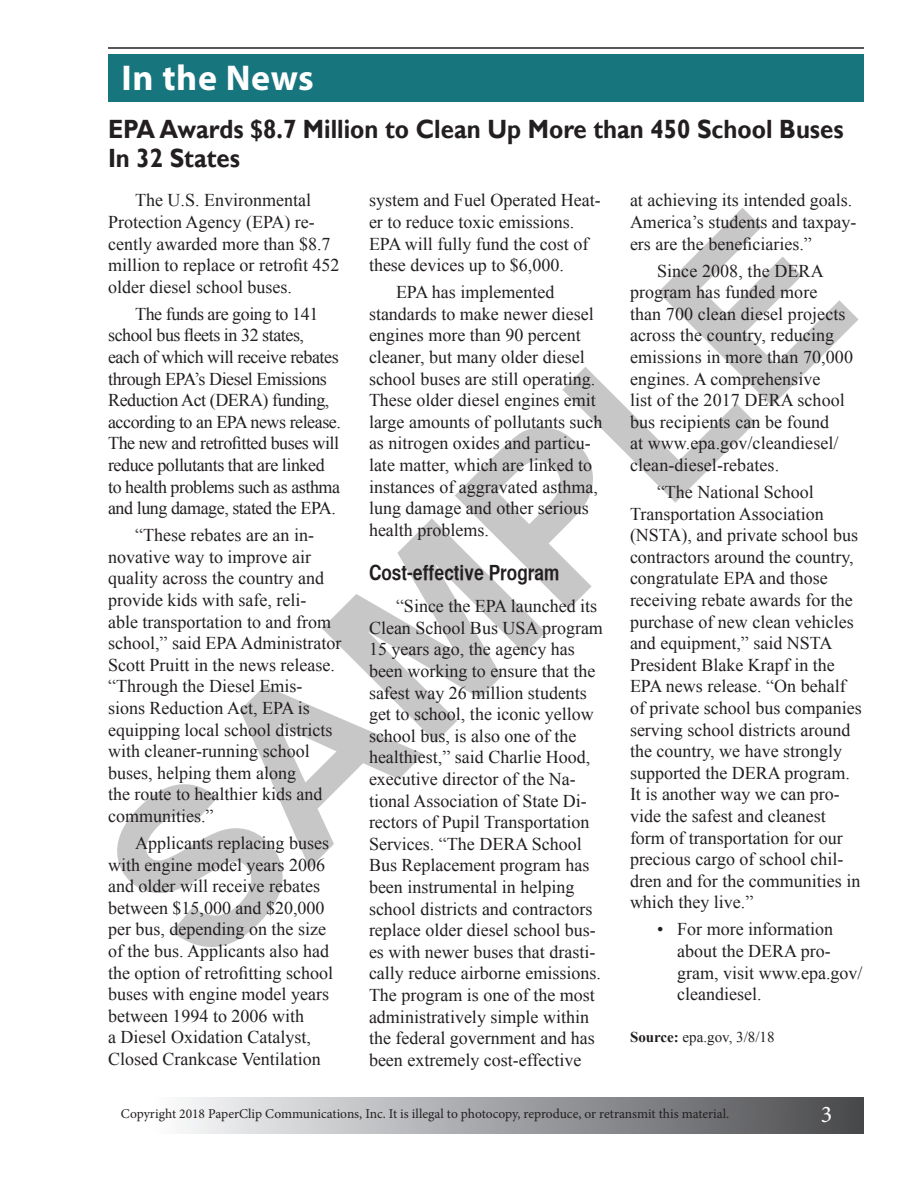
<style>
.page{position:relative;width:918px;height:1188px;background:#fff}
.page>*{position:absolute;margin:0;border:0;box-sizing:border-box;transform-origin:0 0}
.t1{font:700 225px "Arial";color:#231f20}
.Section_Header_White{font:700 36px "Myriad Pro";letter-spacing:.02em;color:#fff}
.Article_Titles{font:700 26.4px/28.8px "Gill Sans";color:#231f20;scale:.91 1}
.t2{font:24px "Minion Pro";color:#fff}
.Subhead{font:21px "Helvetica CY Bold";color:#231f20}
.Body{font:18px/21.6px "Times New Roman";color:#231f20}
.Body-2{font:18px/21.6px "Times New Roman";letter-spacing:-.025em;color:#231f20}
.Source{font:15px "Times New Roman";color:#231f20}
.t3{font:13.5px "Minion Pro";color:#231f20}
.s1{font-weight:700}
</style>
<div class="page">
<div style="left:108px;top:1097px;width:756px;height:36px;background:linear-gradient(to right,#fff,#484a4d)"></div>
<hr style="left:108px;top:47px;width:756px;height:2px;background:#231f20">
<div style="left:108px;top:54px;width:756px;height:48px;background:#17757e"></div>
<p class="Section_Header_White" style="left:122px;top:54px;width:194px">In the News</p>
<p class="Article_Titles" style="left:108px;top:115px;width:810px">EPA Awards $8.7 Million to Clean Up More than 450 School Buses<br>In 32 States</p>
<h1 class="t1" style="left:42px;top:813px;width:939px;rotate:-45deg">SAMPLE</h1>
<p class="Body" style="left:108px;top:189px;width:233px;text-indent:27px">The U.S. Environmental<br>Protection Agency (EPA) re&shy;cently awarded more than $8.7 million to replace or retrofit 452 older diesel school buses.</p>
<p class="Body-2" style="left:108px;top:303px;width:234px;text-indent:27px">The funds are going to 141 school bus fleets in 32 states,<br>each of which will receive rebates through EPA’s Diesel Emissions<br>Reduction Act (DERA) funding, according to an EPA news release.<br>The new and retrofitted buses will reduce pollutants that are linked to health problems such as asthma and lung damage, stated the EPA.</p>
<p class="Body" style="left:108px;top:524px;width:235px;text-indent:27px">“These rebates are an in&shy;novative way to improve air quality across the country and provide kids with safe, reli-<br>able transportation to and from school,” said EPA Administrator<br>Scott Pruitt in the news release. “Through the Diesel Emis&shy;sions Reduction Act, EPA is equipping local school districts with cleaner-running school buses, helping them along<br>the route to healthier kids and communities.”</p>
<p class="Body" style="left:108px;top:832px;width:227px;text-indent:27px">Applicants replacing buses with engine model years 2006 and older will receive rebates between $15,000 and $20,000 per bus, depending on the size of the bus. Applicants also had the option of retrofitting school buses with engine model years between 1994 to 2006 with<br>a Diesel Oxidation Catalyst,<br>Closed Crankcase Ventilation</p>
<p class="Body" style="left:369px;top:189px;width:233px">system and Fuel Operated Heat&shy;er to reduce toxic emissions.<br>EPA will fully fund the cost of these devices up to $6,000.</p>
<p class="Body" style="left:369px;top:281px;width:235px;text-indent:27px">EPA has implemented standards to make newer diesel engines more than 90 percent cleaner, but many older diesel school buses are still operating.<br>These older diesel engines emit large amounts of pollutants such as nitrogen oxides and particu&shy;late matter, which are linked to instances of aggravated asthma, lung damage and other serious health problems.</p>
<p class="Subhead" style="left:369px;top:560px;width:192px">Cost-effective Program</p>
<p class="Body" style="left:369px;top:595px;width:235px;text-indent:27px">“Since the EPA launched its<br>Clean School Bus USA program<br>15 years ago, the agency has been working to ensure that the safest way 26 million students get to school, the iconic yellow school bus, is also one of the healthiest,” said Charlie Hood, executive director of the Na&shy;tional Association of State Di&shy;rectors of Pupil Transportation<br>Services. “The DERA School<br>Bus Replacement program has been instrumental in helping school districts and contractors replace older diesel school bus&shy;es with newer buses that drasti&shy;cally reduce airborne emissions.<br>The program is one of the most administratively simple within the federal government and has been extremely cost-effective</p>
<p class="Body" style="left:630px;top:189px;width:228px">at achieving its intended goals.<br>America’s students and taxpay&shy;ers are the beneficiaries.”</p>
<p class="Body" style="left:630px;top:259px;width:225px;text-indent:27px">Since 2008, the DERA program has funded more than 700 clean diesel projects across the country, reducing emissions in more than 70,000 engines. A comprehensive<br>list of the 2017 DERA school bus recipients can be found<br>at www.epa.gov/cleandiesel/ clean-diesel-rebates.</p>
<p class="Body" style="left:630px;top:481px;width:233px;text-indent:27px">“The National School<br>Transportation Association (NSTA), and private school bus contractors around the country, congratulate EPA and those receiving rebate awards for the purchase of new clean vehicles and equipment,” said NSTA<br>President Blake Krapf in the<br>EPA news release. “On behalf of private school bus companies serving school districts around the country, we have strongly supported the DERA program.<br>It is another way we can pro&shy;vide the safest and cleanest form of transportation for our precious cargo of school chil&shy;dren and for the communities in which they live.”</p>
<p class="Body" style="left:677px;top:918px;width:187px;text-indent:-20px">• For more information about the DERA pro&shy;gram, visit www.epa.gov/ cleandiesel.</p>
<p class="Source" style="left:630px;top:1027px;width:146px"><span class="s1">Source:</span> epa.gov, 3/8/18</p>
<p class="t3" style="left:121px;top:1104px;width:610px">Copyright 2018 PaperClip Communications, Inc. It is illegal to photocopy, reproduce, or retransmit this material.</p>
<h3 class="t2" style="left:821px;top:1099px;width:13px">3</h3>
</div>
